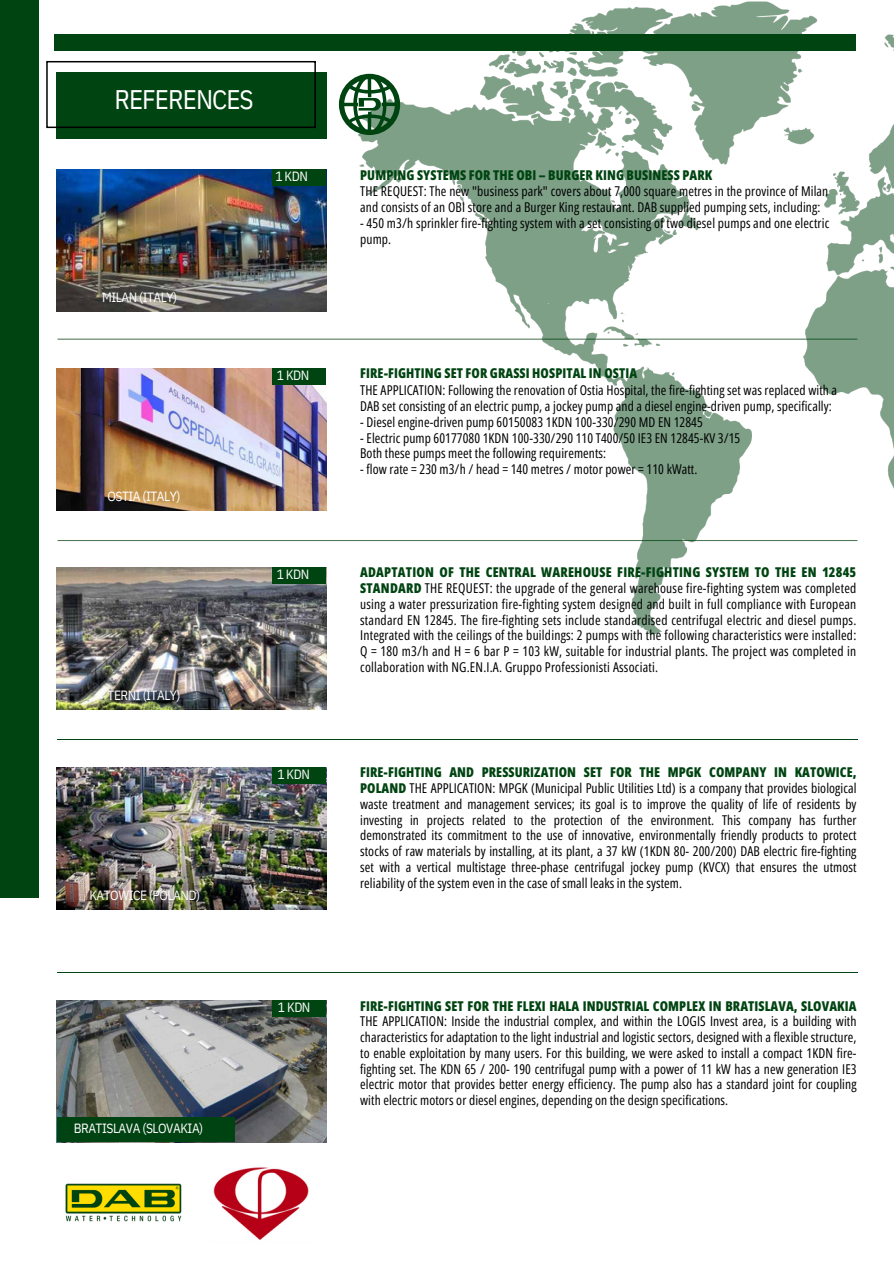
<style>
.page{position:relative;width:894px;height:1264px;background:#fff}
.page>*{position:absolute;margin:0;border:0;box-sizing:border-box;transform-origin:0 0}
.t1{font:26.85px "IBM Plex Sans Cond";letter-spacing:-.035em;color:#fff}
.t2{font:13.5px/15.8px "Open Sans Condensed";letter-spacing:.005em;color:#000}
.t3{font:800 13.5px "Open Sans Condensed";letter-spacing:.005em;color:#041}
.t4{font:13.35px "IBM Plex Sans Cond";letter-spacing:-.035em;color:#fff}
.s1{font-weight:800;color:#041}
</style>
<div class="page">
<hr style="left:57px;top:739px;width:800px;height:1px;background:#041">
<hr style="left:57px;top:971px;width:800px;height:1px;background:#041">
<img style="left:49px;top:1px;width:844px;height:640px">
<img style="left:57px;top:170px;width:269px;height:141px">
<img style="left:57px;top:368px;width:269px;height:142px">
<img style="left:57px;top:567px;width:269px;height:142px">
<img style="left:57px;top:767px;width:269px;height:142px">
<img style="left:57px;top:1000px;width:269px;height:142px">
<div style="left:0;top:0;width:38px;height:898px;background:#041"></div>
<div style="left:57px;top:1117px;width:177px;height:25px;background:#004312"></div>
<img style="left:65px;top:1183px;width:117px;height:39px">
<div style="left:272px;top:170px;width:54px;height:16px;background:#041"></div>
<div style="left:272px;top:368px;width:54px;height:17px;background:#041"></div>
<div style="left:272px;top:567px;width:54px;height:16px;background:#041"></div>
<div style="left:272px;top:767px;width:54px;height:16px;background:#041"></div>
<div style="left:272px;top:1000px;width:54px;height:16px;background:#041"></div>
<div style="left:54px;top:34px;width:801px;height:16px;background:#041"></div>
<svg style="left:339px;top:74px;width:61px;height:61px"></svg>
<img style="left:213px;top:1167px;width:96px;height:73px">
<p class="t1" style="left:114px;top:81px;width:141px">REFERENCES</p>
<p class="t4" style="left:275px;top:167px;width:34px">1 KDN</p>
<h2 class="t4" style="left:102px;top:289px;width:76px">MILAN (ITALY)</h2>
<h2 class="t4" style="left:277px;top:366px;width:34px">1 KDN</h2>
<h2 class="t4" style="left:107px;top:487px;width:75px">OSTIA (ITALY)</h2>
<h2 class="t4" style="left:276px;top:565px;width:34px">1 KDN</h2>
<p class="t4" style="left:107px;top:686px;width:75px">TERNI (ITALY)</p>
<h2 class="t4" style="left:89px;top:886px;width:112px">KATOWICE (POLAND)</h2>
<p class="t4" style="left:74px;top:1119px;width:131px">BRATISLAVA (SLOVAKIA)</p>
<p class="t4" style="left:277px;top:765px;width:34px">1 KDN</p>
<p class="t4" style="left:278px;top:998px;width:34px">1 KDN</p>
<p class="t3" style="left:360px;top:165px;width:353px">PUMPING SYSTEMS FOR THE OBI – BURGER KING BUSINESS PARK</p>
<p class="t2" style="left:360px;top:183px;width:469px">THE REQUEST: The new "business park" covers about 7,000 square metres in the province of Milan and consists of an OBI store and a Burger King restaurant. DAB supplied pumping sets, including:</p>
<p class="t2" style="left:360px;top:215px;width:470px">- 450 m3/h sprinkler fire-fighting system with a set consisting of two diesel pumps and one electric pump.</p>
<h2 class="t3" style="left:360px;top:364px;width:278px">FIRE-FIGHTING SET FOR GRASSI HOSPITAL IN OSTIA</h2>
<h2 class="t2" style="left:360px;top:382px;width:478px">THE APPLICATION: Following the renovation of Ostia Hospital, the fire-fighting set was replaced with a<br>DAB set consisting of an electric pump, a jockey pump and a diesel engine-driven pump, specifically:</h2>
<h2 class="t2" style="left:360px;top:414px;width:344px">- Diesel engine-driven pump 60150083 1KDN 100-330/290 MD EN 12845</h2>
<h2 class="t2" style="left:360px;top:429px;width:381px">- Electric pump 60177080 1KDN 100-330/290 110 T400/50 IE3 EN 12845-KV 3/15<br>Both these pumps meet the following requirements:</h2>
<h2 class="t2" style="left:360px;top:461px;width:338px">- flow rate = 230 m3/h / head = 140 metres / motor power = 110 kWatt.</h2>
<p class="t2" style="left:360px;top:564px;width:497px;text-align:justify"><span class="s1">ADAPTATION OF THE CENTRAL WAREHOUSE FIRE-FIGHTING SYSTEM TO THE EN 12845<br>STANDARD</span> THE REQUEST: the upgrade of the general warehouse fire-fighting system was completed using a water pressurization fire-fighting system designed and built in full compliance with European standard EN 12845. The fire-fighting sets include standardised centrifugal electric and diesel pumps.<br>Integrated with the ceilings of the buildings: 2 pumps with the following characteristics were installed:<br>Q = 180 m3/h and H = 6 bar P = 103 kW, suitable for industrial plants. The project was completed in collaboration with NG.EN.I.A. Gruppo Professionisti Associati.</p>
<p class="t2" style="left:360px;top:764px;width:497px;text-align:justify"><span class="s1">FIRE-FIGHTING AND PRESSURIZATION SET FOR THE MPGK COMPANY IN KATOWICE, POLAND</span> THE APPLICATION: MPGK (Municipal Public Utilities Ltd) is a company that provides biological waste treatment and management services; its goal is to improve the quality of life of residents by investing in projects related to the protection of the environment. This company has further demonstrated its commitment to the use of innovative, environmentally friendly products to protect stocks of raw materials by installing, at its plant, a 37 kW (1KDN 80- 200/200) DAB electric fire-fighting set with a vertical multistage three-phase centrifugal jockey pump (KVCX) that ensures the utmost reliability of the system even in the case of small leaks in the system.</p>
<h2 class="t2" style="left:360px;top:997px;width:497px;text-align:justify"><span class="s1">FIRE-FIGHTING SET FOR THE FLEXI HALA INDUSTRIAL COMPLEX IN BRATISLAVA, SLOVAKIA </span>THE APPLICATION: Inside the industrial complex, and within the LOGIS Invest area, is a building with characteristics for adaptation to the light industrial and logistic sectors, designed with a flexible structure, to enable exploitation by many users. For this building, we were asked to install a compact 1KDN fire&shy;fighting set. The KDN 65 / 200- 190 centrifugal pump with a power of 11 kW has a new generation IE3 electric motor that provides better energy efficiency. The pump also has a standard joint for coupling with electric motors or diesel engines, depending on the design specifications.</h2>
</div>
